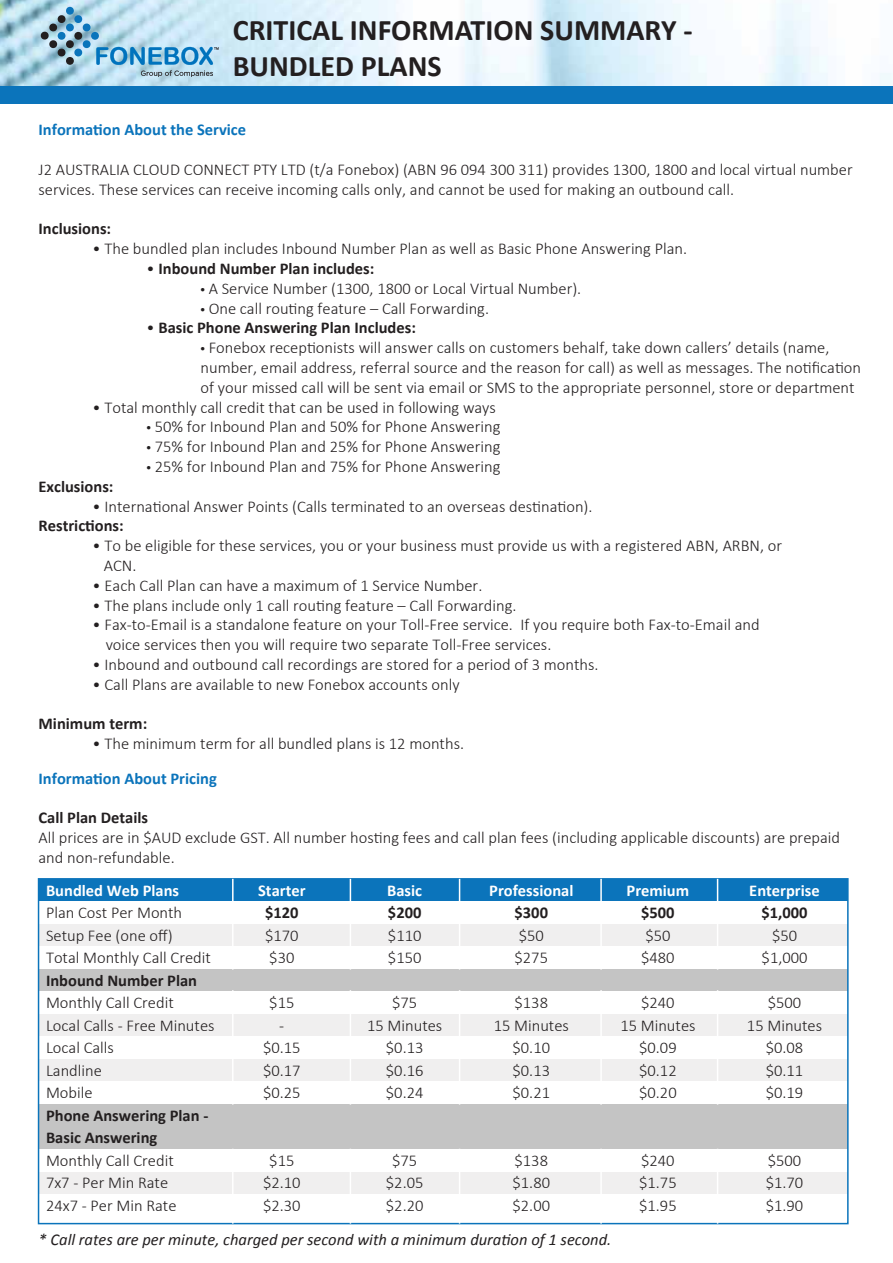
<style>
.page{position:relative;width:893px;height:1263px;background:#fff}
.page>*{position:absolute;margin:0;border:0;box-sizing:border-box;transform-origin:0 0}
.t1{font:700 30px/36px "Calibri";color:#231f20}
.t2{font:300 16.5px/22.5px "Calibri";color:#231f20}
.t3{font:700 16.5px/22.5px "Calibri";color:#231f20}
.t4{font:italic 16.5px "Calibri";color:#231f20}
.t5{font:700 16.5px "Calibri";color:#fff}
.t6{font:700 16.5px "Calibri";color:#0b74bb}
.s1{font-weight:300}
.s2{font-family:"Myriad Pro";font-weight:400}
</style>
<div class="page">
<img style="left:0;top:0;width:893px;height:86px">
<div style="left:0;top:86px;width:893px;height:18px;background:#0b74bb"></div>
<svg style="left:40px;top:6px;width:179px;height:71px;background:#a2cadf"></svg>
<div style="left:39px;top:924px;width:809px;height:21px;background:#f0efef"></div>
<div style="left:39px;top:1014px;width:809px;height:21px;background:#f0efef"></div>
<div style="left:39px;top:1059px;width:809px;height:21px;background:#f0efef"></div>
<div style="left:39px;top:1173px;width:809px;height:21px;background:#f0efef"></div>
<div style="left:39px;top:969px;width:809px;height:21px;background:#c4c4c4"></div>
<div style="left:39px;top:1104px;width:809px;height:45px;background:#c4c4c4"></div>
<div style="left:39px;top:879px;width:809px;height:21px;background:#0b74bb"></div>
<div style="left:38px;top:878px;width:811px;height:346px;border:2px solid #0b74bb"></div>
<hr style="left:232px;top:879px;width:2px;height:90px;background:#fff">
<hr style="left:350px;top:879px;width:1px;height:90px;background:#fff">
<hr style="left:459px;top:879px;width:1px;height:90px;background:#fff">
<hr style="left:600px;top:879px;width:2px;height:90px;background:#fff">
<hr style="left:717px;top:879px;width:1px;height:90px;background:#fff">
<hr style="left:232px;top:990px;width:2px;height:114px;background:#fff">
<hr style="left:350px;top:990px;width:1px;height:114px;background:#fff">
<hr style="left:459px;top:990px;width:1px;height:114px;background:#fff">
<hr style="left:600px;top:990px;width:2px;height:114px;background:#fff">
<hr style="left:717px;top:990px;width:1px;height:114px;background:#fff">
<hr style="left:232px;top:1149px;width:2px;height:74px;background:#fff">
<hr style="left:350px;top:1149px;width:1px;height:74px;background:#fff">
<hr style="left:459px;top:1149px;width:1px;height:74px;background:#fff">
<hr style="left:600px;top:1149px;width:2px;height:74px;background:#fff">
<hr style="left:717px;top:1149px;width:1px;height:74px;background:#fff">
<h1 class="t1" style="left:233px;top:12px;width:461px">CRITICAL INFORMATION SUMMARY -<br>BUNDLED PLANS</h1>
<p class="t6" style="left:39px;top:119px;width:209px">Information About the Service</p>
<p class="t2" style="left:39px;top:159px;width:816px;line-height:19.8px">J2 AUSTRALIA CLOUD CONNECT PTY LTD (t/a Fonebox) (ABN 96 094 300 311) provides 1300, 1800 and local virtual number services. These services can receive incoming calls only, and cannot be used for making an outbound call.</p>
<p class="t3" style="left:39px;top:218px;width:74px">Inclusions:</p>
<p class="t2" style="left:93px;top:237px;width:596px">• The bundled plan includes Inbound Number Plan as well as Basic Phone Answering Plan.</p>
<p class="t3" style="left:147px;top:257px;width:229px"><span class="s1">•</span> Inbound Number Plan includes:</p>
<p class="t2" style="left:201px;top:277px;width:382px"><span class="s2">•</span> A Service Number (1300, 1800 or Local Virtual Number).</p>
<p class="t2" style="left:201px;top:297px;width:290px"><span class="s2">•</span> One call routing feature – Call Forwarding.</p>
<p class="t3" style="left:147px;top:317px;width:271px"><span class="s1">•</span> Basic Phone Answering Plan Includes:</p>
<p class="t2" style="left:201px;top:338px;width:662px;line-height:19.8px"><span class="s2">•</span> Fonebox receptionists will answer calls on customers behalf, take down callers’ details (name, number, email address, referral source and the reason for call) as well as messages. The notification of your missed call will be sent via email or SMS to the appropriate personnel, store or department</p>
<p class="t2" style="left:93px;top:396px;width:405px">• Total monthly call credit that can be used in following ways</p>
<p class="t2" style="left:147px;top:415px;width:355px"><span class="s2">•</span> 50% for Inbound Plan and 50% for Phone Answering</p>
<p class="t2" style="left:147px;top:435px;width:355px"><span class="s2">•</span> 75% for Inbound Plan and 25% for Phone Answering</p>
<p class="t2" style="left:147px;top:455px;width:355px"><span class="s2">•</span> 25% for Inbound Plan and 75% for Phone Answering</p>
<p class="t3" style="left:39px;top:475px;width:76px">Exclusions:</p>
<p class="t2" style="left:93px;top:495px;width:501px">• International Answer Points (Calls terminated to an overseas destination).</p>
<p class="t3" style="left:39px;top:515px;width:87px">Restrictions:</p>
<p class="t2" style="left:104px;top:536px;width:680px;line-height:19.8px;text-indent:-11px">• To be eligible for these services, you or your business must provide us with a registered ABN, ARBN, or<br>ACN.</p>
<p class="t2" style="left:93px;top:574px;width:391px">• Each Call Plan can have a maximum of 1 Service Number.</p>
<p class="t2" style="left:93px;top:594px;width:425px">• The plans include only 1 call routing feature – Call Forwarding.</p>
<p class="t2" style="left:106px;top:615px;width:655px;line-height:19.8px;text-indent:-13px">• Fax-to-Email is a standalone feature on your Toll-Free service. If you require both Fax-to-Email and voice services then you will require two separate Toll-Free services.</p>
<p class="t2" style="left:93px;top:653px;width:507px">• Inbound and outbound call recordings are stored for a period of 3 months.</p>
<p class="t2" style="left:93px;top:673px;width:369px">• Call Plans are available to new Fonebox accounts only</p>
<p class="t3" style="left:39px;top:713px;width:110px">Minimum term:</p>
<p class="t2" style="left:93px;top:732px;width:373px">• The minimum term for all bundled plans is 12 months.</p>
<p class="t6" style="left:39px;top:767px;width:180px">Information About Pricing</p>
<p class="t3" style="left:39px;top:806px;width:111px">Call Plan Details</p>
<p class="t2" style="left:39px;top:827px;width:803px;line-height:19.8px">All prices are in $AUD exclude GST. All number hosting fees and call plan fees (including applicable discounts) are prepaid and non-refundable.</p>
<p class="t5" style="left:46px;top:879px;width:135px">Bundled Web Plans</p>
<p class="t2" style="left:46px;top:901px;width:166px">Plan Cost Per Month<br>Setup Fee (one off)<br>Total Monthly Call Credit</p>
<p class="t3" style="left:46px;top:969px;width:153px">Inbound Number Plan</p>
<p class="t2" style="left:46px;top:991px;width:170px">Monthly Call Credit<br>Local Calls - Free Minutes<br>Local Calls<br>Landline<br>Mobile</p>
<p class="t3" style="left:46px;top:1104px;width:164px">Phone Answering Plan -<br>Basic Answering</p>
<p class="t2" style="left:46px;top:1149px;width:132px">Monthly Call Credit<br>7x7 - Per Min Rate<br>24x7 - Per Min Rate</p>
<p class="t5" style="left:489px;top:880px;width:86px">Professional</p>
<p class="t3" style="left:515px;top:901px;width:35px">$300</p>
<p class="t2" style="left:515px;top:924px;width:35px">$50 $275</p>
<p class="t2" style="left:494px;top:991px;width:77px;text-align:center">$138<br>15 Minutes $0.10 $0.13 $0.21</p>
<p class="t5" style="left:387px;top:880px;width:36px">Basic</p>
<p class="t3" style="left:388px;top:901px;width:35px">$200</p>
<p class="t2" style="left:388px;top:924px;width:35px">$110 $150</p>
<p class="t2" style="left:367px;top:991px;width:77px;text-align:center">$75<br>15 Minutes $0.13 $0.16 $0.24</p>
<p class="t5" style="left:627px;top:880px;width:64px">Premium</p>
<p class="t3" style="left:641px;top:901px;width:35px">$500</p>
<p class="t2" style="left:641px;top:924px;width:35px">$50 $480</p>
<p class="t2" style="left:620px;top:991px;width:77px;text-align:center">$240<br>15 Minutes $0.09 $0.12 $0.20</p>
<p class="t5" style="left:749px;top:880px;width:72px">Enterprise</p>
<p class="t3" style="left:761px;top:901px;width:48px">$1,000</p>
<p class="t2" style="left:762px;top:924px;width:47px;text-align:center">$50 $1,000</p>
<p class="t2" style="left:747px;top:991px;width:77px;text-align:center">$500<br>15 Minutes $0.08 $0.11 $0.19</p>
<p class="t5" style="left:258px;top:879px;width:49px">Starter</p>
<p class="t3" style="left:265px;top:901px;width:35px">$120</p>
<p class="t2" style="left:265px;top:924px;width:35px">$170 $30</p>
<p class="t2" style="left:263px;top:991px;width:39px;text-align:center">$15<br>- $0.15 $0.17 $0.25</p>
<p class="t2" style="left:263px;top:1149px;width:39px;text-align:center">$15 $2.10 $2.30</p>
<p class="t2" style="left:386px;top:1149px;width:39px;text-align:center">$75 $2.05 $2.20</p>
<p class="t2" style="left:513px;top:1149px;width:39px">$138 $1.80 $2.00</p>
<p class="t2" style="left:639px;top:1149px;width:39px">$240 $1.75 $1.95</p>
<p class="t2" style="left:766px;top:1149px;width:39px">$500 $1.70 $1.90</p>
<p class="t4" style="left:39px;top:1228px;width:574px">* Call rates are per minute, charged per second with a minimum duration of 1 second.</p>
</div>
